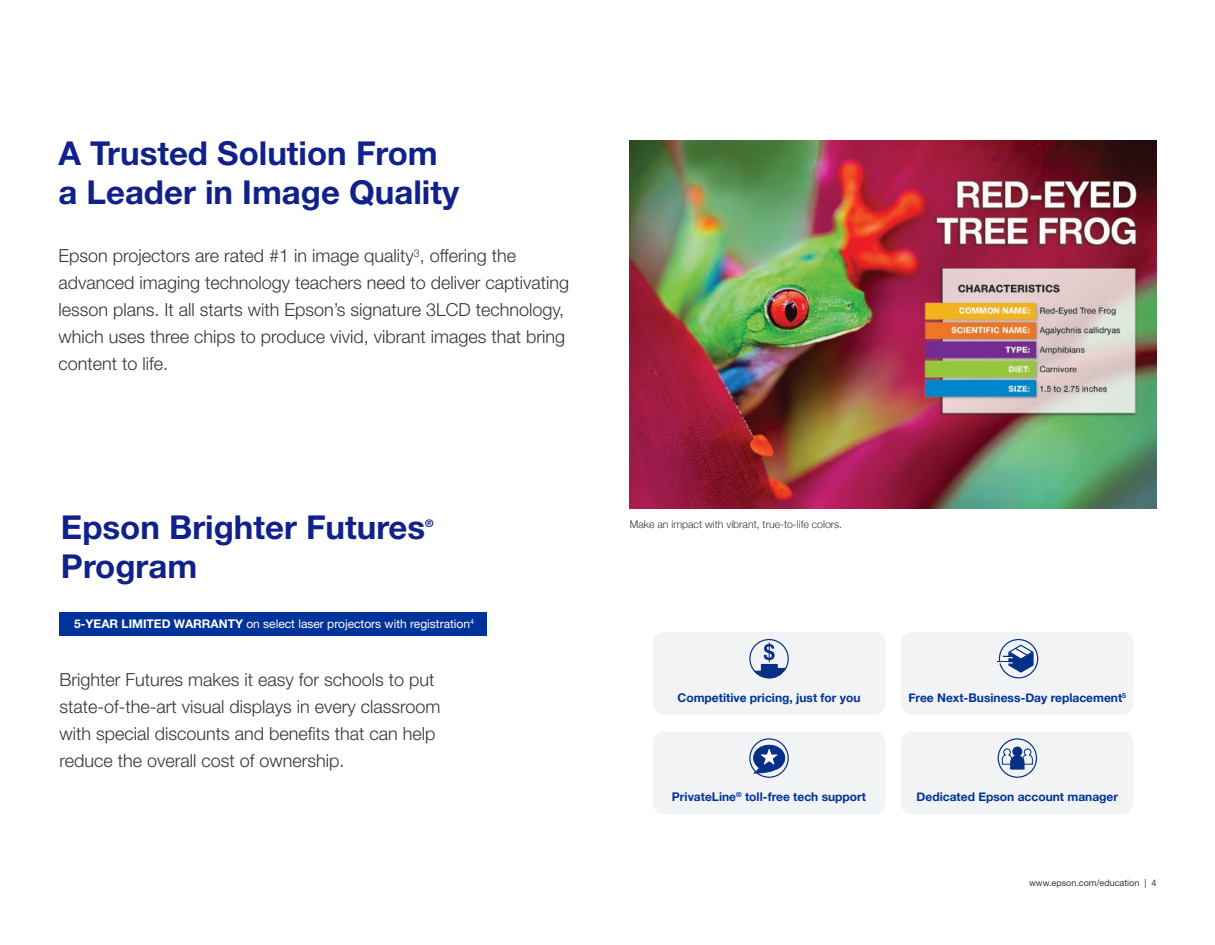
<style>
.page{position:relative;width:1215px;height:945px;background:#fff}
.page>*{position:absolute;margin:0;border:0;box-sizing:border-box;transform-origin:0 0}
.t1{font:700 33px/39.6px "Helvetica Neue LT Std";color:#10218b}
.t2{font:300 18px/27px "Helvetica Neue LT Std";color:#353535}
.t3{font:700 12px "Helvetica Neue";color:#039}
.t4{font:12px "Helvetica Neue LT Std";color:#fff}
.t5{font:300 10.5px "Helvetica Neue";color:#353535}
.t6{font:700 10.5px "Helvetica Neue LT Std";color:#10218b}
.t7{font:9px "Helvetica Neue LT Std";color:#353535}
.s1{font-weight:700}
</style>
<div class="page">
<img style="left:630px;top:141px;width:526px;height:368px">
<div style="left:653px;top:632px;width:232px;height:83px;background:#f1f3f5;border-radius:12px"></div>
<div style="left:901px;top:632px;width:232px;height:83px;background:#f1f3f5;border-radius:12px"></div>
<div style="left:653px;top:732px;width:232px;height:83px;background:#f1f3f5;border-radius:12px"></div>
<div style="left:901px;top:732px;width:232px;height:83px;background:#f1f3f5;border-radius:12px"></div>
<div style="left:998px;top:738px;width:39px;height:40px;border:1px solid #062f87;border-radius:50%"></div>
<div style="left:1012px;top:747px;width:10px;height:10px;background:#062f87;border-radius:50%"></div>
<svg style="left:1001px;top:748px;width:32px;height:22px"></svg>
<div style="left:749px;top:738px;width:40px;height:40px;border:1px solid #062f87;border-radius:50%"></div>
<svg style="left:753px;top:745px;width:32px;height:29px"></svg>
<div style="left:999px;top:639px;width:39px;height:39px;border:1px solid #062f87;border-radius:50%"></div>
<svg style="left:997px;top:644px;width:38px;height:30px"></svg>
<svg style="left:754px;top:643px;width:32px;height:35px"></svg>
<div style="left:749px;top:639px;width:40px;height:39px;border:1px solid #062f87;border-radius:50%"></div>
<div style="left:59px;top:612px;width:427px;height:24px;background:#039"></div>
<h1 class="t1" style="left:58px;top:132px;width:402px">A Trusted Solution From a Leader in Image Quality</h1>
<p class="t2" style="left:58px;top:242px;width:512px">Epson projectors are rated #1 in image quality<sup>3</sup>, offering the advanced imaging technology teachers need to deliver captivating lesson plans. It all starts with Epson’s signature 3LCD technology, which uses three chips to produce vivid, vibrant images that bring content to life.</p>
<h1 class="t1" style="left:61px;top:506px;width:366px">Epson Brighter Futures</h1>
<p class="t6" style="left:425px;top:516px;width:10px">®</p>
<h1 class="t1" style="left:61px;top:546px;width:138px">Program</h1>
<p class="t4" style="left:74px;top:616px;width:402px"><span class="s1">5-YEAR LIMITED WARRANTY</span> on select laser projectors with registration<sup>4</sup></p>
<p class="t2" style="left:59px;top:666px;width:383px">Brighter Futures makes it easy for schools to put state-of-the-art visual displays in every classroom with special discounts and benefits that can help reduce the overall cost of ownership.</p>
<p class="t5" style="left:630px;top:516px;width:214px">Make an impact with vibrant, true-to-life colors.</p>
<p class="t3" style="left:678px;top:688px;width:185px">Competitive pricing, just for you</p>
<p class="t3" style="left:672px;top:787px;width:196px">PrivateLine<sup>®</sup> toll-free tech support</p>
<p class="t3" style="left:909px;top:688px;width:219px">Free Next-Business-Day replacement<sup>5</sup></p>
<p class="t3" style="left:917px;top:787px;width:203px">Dedicated Epson account manager</p>
<p class="t7" style="left:1029px;top:878px;width:129px">www.epson.com/education | 4</p>
</div>
